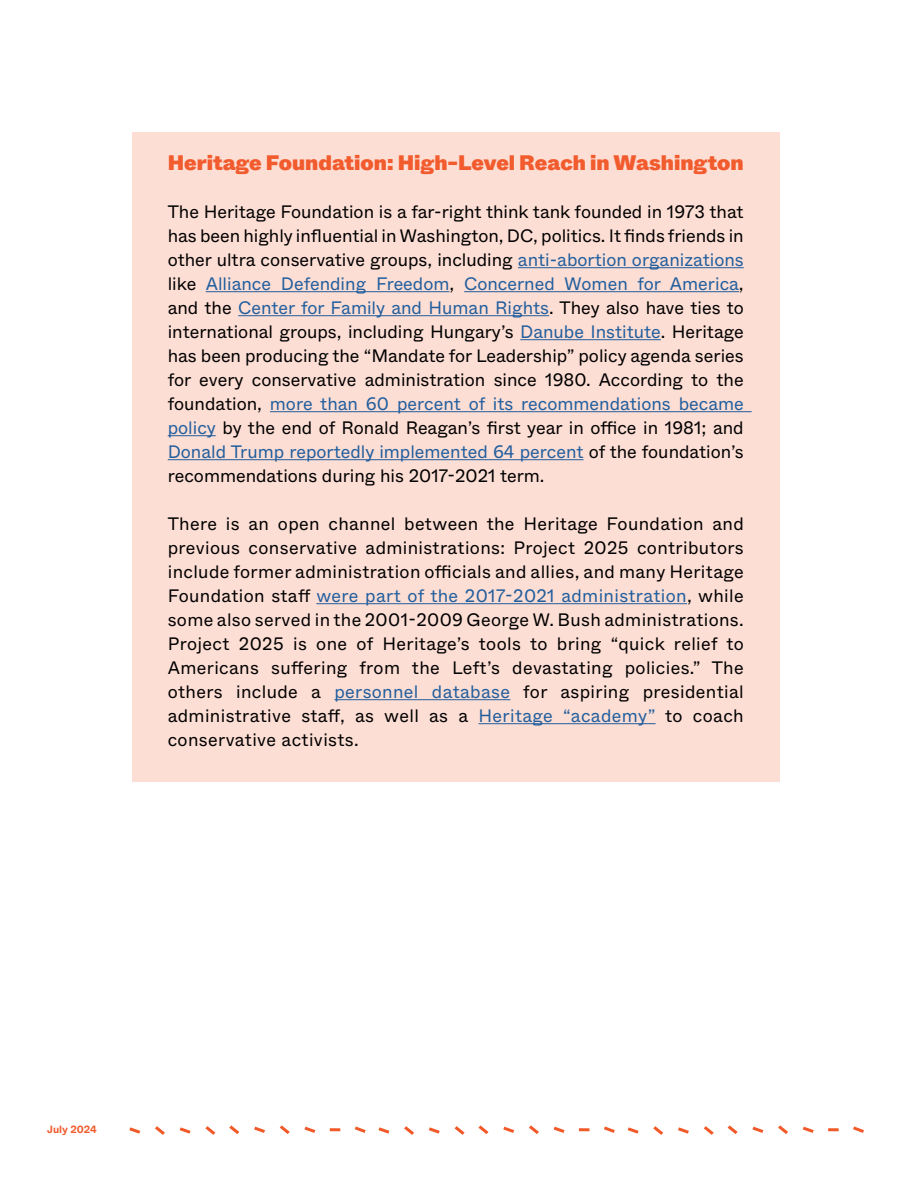
<style>
.page{position:relative;width:918px;height:1188px;background:#fff}
.page>*{position:absolute;margin:0;border:0;box-sizing:border-box;transform-origin:0 0}
.Subhead{font:900 21px "ABC Whyte";color:#f15b2d}
.Body{font:18px/24px "ABC Whyte";letter-spacing:.005em;color:#000;text-align:justify}
.t1{font:700 10.5px "ABC Whyte";color:#f15b2d}
.s1{color:#215e9e}
</style>
<div class="page">
<svg style="left:129px;top:1127px;width:11px;height:7px"></svg>
<svg style="left:155px;top:1126px;width:10px;height:9px"></svg>
<svg style="left:180px;top:1127px;width:11px;height:7px"></svg>
<svg style="left:205px;top:1126px;width:10px;height:9px"></svg>
<svg style="left:355px;top:1126px;width:11px;height:7px"></svg>
<svg style="left:330px;top:1128px;width:10px;height:3px"></svg>
<svg style="left:304px;top:1127px;width:11px;height:6px"></svg>
<svg style="left:280px;top:1125px;width:10px;height:9px"></svg>
<svg style="left:254px;top:1127px;width:11px;height:6px"></svg>
<svg style="left:229px;top:1125px;width:10px;height:9px"></svg>
<svg style="left:378px;top:1127px;width:11px;height:7px"></svg>
<svg style="left:404px;top:1126px;width:10px;height:9px"></svg>
<svg style="left:429px;top:1127px;width:11px;height:7px"></svg>
<svg style="left:455px;top:1126px;width:10px;height:9px"></svg>
<svg style="left:604px;top:1126px;width:11px;height:7px"></svg>
<svg style="left:579px;top:1128px;width:10px;height:3px"></svg>
<svg style="left:554px;top:1127px;width:11px;height:6px"></svg>
<svg style="left:529px;top:1125px;width:10px;height:9px"></svg>
<svg style="left:503px;top:1127px;width:11px;height:6px"></svg>
<svg style="left:478px;top:1125px;width:10px;height:9px"></svg>
<svg style="left:628px;top:1127px;width:11px;height:7px"></svg>
<svg style="left:653px;top:1126px;width:10px;height:9px"></svg>
<svg style="left:678px;top:1127px;width:11px;height:7px"></svg>
<svg style="left:704px;top:1126px;width:10px;height:9px"></svg>
<svg style="left:853px;top:1126px;width:11px;height:7px"></svg>
<svg style="left:828px;top:1128px;width:11px;height:3px"></svg>
<svg style="left:803px;top:1127px;width:11px;height:6px"></svg>
<svg style="left:778px;top:1125px;width:10px;height:9px"></svg>
<svg style="left:752px;top:1127px;width:11px;height:6px"></svg>
<svg style="left:728px;top:1125px;width:10px;height:9px"></svg>
<div style="left:132px;top:132px;width:648px;height:649px;background:#fdded4"></div>
<hr style="left:518px;top:267px;width:226px;height:1px;background:#215e9e">
<hr style="left:206px;top:291px;width:244px;height:1px;background:#215e9e">
<hr style="left:464px;top:291px;width:275px;height:1px;background:#215e9e">
<hr style="left:238px;top:315px;width:311px;height:1px;background:#215e9e">
<hr style="left:520px;top:339px;width:141px;height:1px;background:#215e9e">
<hr style="left:270px;top:411px;width:482px;height:1px;background:#215e9e">
<hr style="left:168px;top:435px;width:48px;height:1px;background:#215e9e">
<hr style="left:168px;top:459px;width:416px;height:1px;background:#215e9e">
<hr style="left:316px;top:603px;width:371px;height:1px;background:#215e9e">
<hr style="left:334px;top:699px;width:176px;height:1px;background:#215e9e">
<hr style="left:479px;top:723px;width:177px;height:1px;background:#215e9e">
<p class="Subhead" style="left:168px;top:148px;width:578px">Heritage Foundation: High-Level Reach in Washington</p>
<p class="Body" style="left:168px;top:200px;width:578px">The Heritage Foundation is a far-right think tank founded in 1973 that has been highly influential in Washington, DC, politics. It finds friends in other ultra conservative groups, including <span class="s1">anti-abortion organizations </span>like <span class="s1">Alliance Defending Freedom</span>, <span class="s1">Concerned Women for America</span>, and the <span class="s1">Center for Family and Human Rights</span>. They also have ties to international groups, including Hungary’s <span class="s1">Danube Institute</span>. Heritage has been producing the “Mandate for Leadership” policy agenda series for every conservative administration since 1980. According to the foundation, <span class="s1">more than 60 percent of its recommendations became policy</span> by the end of Ronald Reagan’s first year in office in 1981; and <span class="s1">Donald Trump reportedly implemented 64 percent</span> of the foundation’s recommendations during his 2017-2021 term.</p>
<p class="Body" style="left:168px;top:512px;width:578px">There is an open channel between the Heritage Foundation and previous conservative administrations: Project 2025 contributors include former administration officials and allies, and many Heritage Foundation staff <span class="s1">were part of the 2017-2021 administration</span>, while some also served in the 2001-2009 George W. Bush administrations.<br>Project 2025 is one of Heritage’s tools to bring “quick relief to Americans suffering from the Left’s devastating policies.” The others include a <span class="s1">personnel database</span> for aspiring presidential administrative staff, as well as a <span class="s1">Heritage “academy”</span> to coach conservative activists.</p>
<p class="t1" style="left:47px;top:1123px;width:51px">July 2024</p>
</div>
